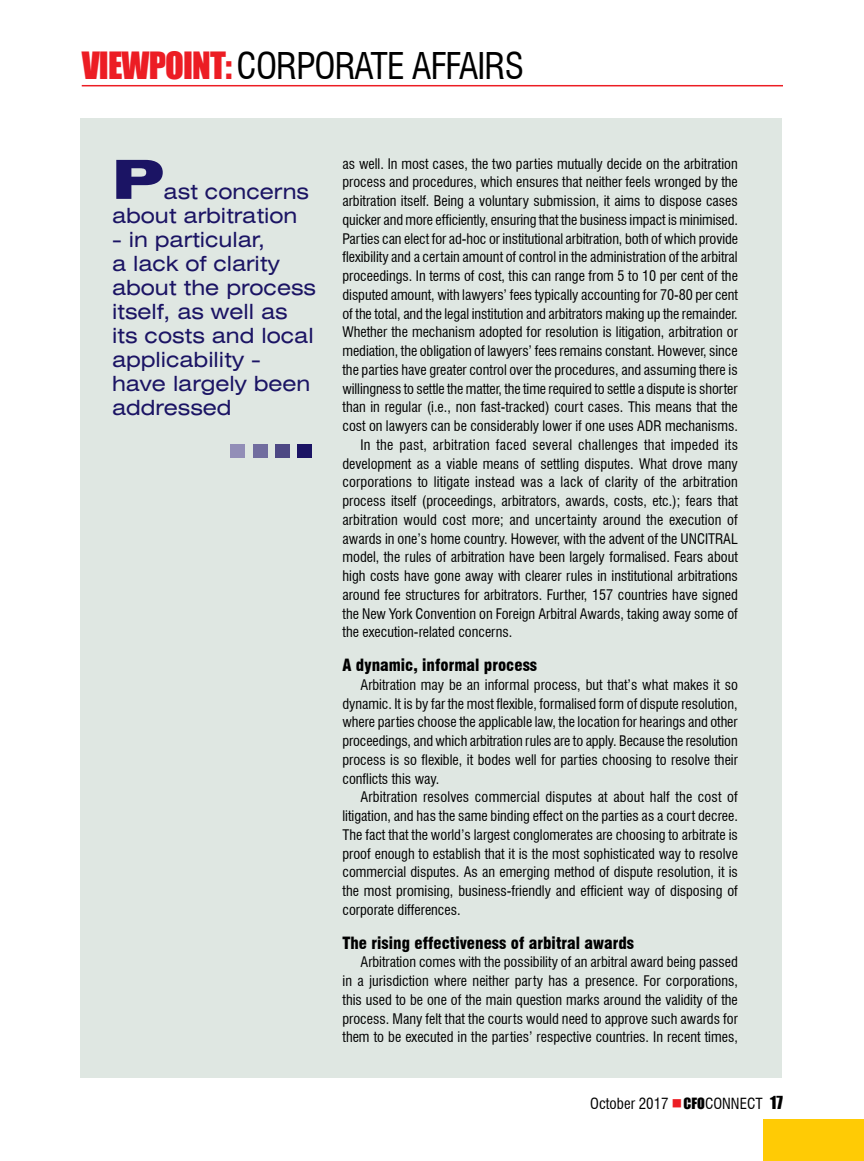
<style>
.page{position:relative;width:864px;height:1161px;background:#fff}
.page>*{position:absolute;margin:0;border:0;box-sizing:border-box;transform-origin:0 0}
.t1{font:900 expanded 54px "Swiss 721 BT";color:#1b1464}
.t2{font:condensed 36px "Swiss 721 BT";letter-spacing:-.025em;color:#000}
.t3{font:expanded 21px/24px "Swiss 721 BT";color:#1b1464}
.t4{font:900 condensed 16.5px "Swiss 721 BT";color:#000}
.t5{font:condensed 15px "Swiss 721 BT";color:#000}
.t6{font:condensed 14.25px/18.8px "Swiss 721 BT";color:#000;text-align:justify}
.t7{font:condensed 14.25px "Swiss 721 BT";letter-spacing:.02em;color:#000}
.s1{font-family:"Impact";font-stretch:normal;font-size:34.5px;color:#ec1d24}
.s2{font-family:"Impact";font-stretch:normal;font-size:14.25px}
.s3{font-family:"Impact";font-stretch:normal;font-size:16.5px}
</style>
<div class="page">
<hr style="left:82px;top:85px;width:701px;height:1px;background:#ec1d24">
<div style="left:763px;top:1119px;width:101px;height:42px;background:#ffcb05"></div>
<div style="left:80px;top:119px;width:702px;height:959px;background:#dfe7e2"></div>
<div style="left:253px;top:445px;width:15px;height:13px;background:#716d9f"></div>
<div style="left:275px;top:445px;width:15px;height:13px;background:#4d4884"></div>
<div style="left:298px;top:445px;width:14px;height:13px;background:#1b1464"></div>
<div style="left:230px;top:445px;width:15px;height:13px;background:#928eb7"></div>
<h2 class="t2" style="left:82px;top:44px;width:444px"><span class="s1">VIEWPOINT:</span> CORPORATE AFFAIRS</h2>
<h1 class="t1" style="left:112px;top:147px;width:53px">P</h1>
<h3 class="t3" style="left:112px;top:179px;width:198px;text-indent:52px">ast concerns about arbitration</h3>
<h3 class="t3" style="left:112px;top:227px;width:205px">- in particular,<br>a lack of clarity about the process itself, as well as its costs and local applicability - have largely been addressed</h3>
<p class="t6" style="left:342px;top:154px;width:397px">as well. In most cases, the two parties mutually decide on the arbitration</p>
<p class="t6" style="left:342px;top:173px;width:397px">process and procedures, which ensures that neither feels wronged by the</p>
<p class="t6" style="left:342px;top:191px;width:397px">arbitration itself. Being a voluntary submission, it aims to dispose cases</p>
<p class="t6" style="left:342px;top:210px;width:397px">quicker and more efficiently, ensuring that the business impact is minimised.</p>
<p class="t6" style="left:342px;top:229px;width:397px">Parties can elect for ad-hoc or institutional arbitration, both of which provide</p>
<p class="t6" style="left:342px;top:248px;width:397px">flexibility and a certain amount of control in the administration of the arbitral</p>
<p class="t6" style="left:342px;top:266px;width:397px">proceedings. In terms of cost, this can range from 5 to 10 per cent of the</p>
<p class="t6" style="left:342px;top:285px;width:397px">disputed amount, with lawyers’ fees typically accounting for 70-80 per cent</p>
<p class="t6" style="left:342px;top:304px;width:397px">of the total, and the legal institution and arbitrators making up the remainder.</p>
<p class="t6" style="left:342px;top:323px;width:397px">Whether the mechanism adopted for resolution is litigation, arbitration or</p>
<p class="t6" style="left:342px;top:342px;width:397px">mediation, the obligation of lawyers’ fees remains constant. However, since</p>
<p class="t6" style="left:342px;top:360px;width:397px">the parties have greater control over the procedures, and assuming there is</p>
<p class="t6" style="left:342px;top:379px;width:397px">willingness to settle the matter, the time required to settle a dispute is shorter</p>
<p class="t6" style="left:342px;top:398px;width:397px">than in regular (i.e., non fast-tracked) court cases. This means that the</p>
<p class="t6" style="left:342px;top:417px;width:397px">cost on lawyers can be considerably lower if one uses ADR mechanisms.</p>
<p class="t7" style="left:360px;top:436px;width:379px">In the past, arbitration faced several challenges that impeded its</p>
<p class="t6" style="left:342px;top:454px;width:397px">development as a viable means of settling disputes. What drove many</p>
<p class="t6" style="left:342px;top:473px;width:397px">corporations to litigate instead was a lack of clarity of the arbitration</p>
<p class="t6" style="left:342px;top:492px;width:397px">process itself (proceedings, arbitrators, awards, costs, etc.); fears that</p>
<p class="t6" style="left:342px;top:510px;width:397px">arbitration would cost more; and uncertainty around the execution of</p>
<p class="t6" style="left:342px;top:529px;width:397px">awards in one’s home country. However, with the advent of the UNCITRAL</p>
<p class="t6" style="left:342px;top:548px;width:397px">model, the rules of arbitration have been largely formalised. Fears about</p>
<p class="t6" style="left:342px;top:567px;width:397px">high costs have gone away with clearer rules in institutional arbitrations</p>
<p class="t6" style="left:342px;top:585px;width:397px">around fee structures for arbitrators. Further, 157 countries have signed</p>
<p class="t6" style="left:342px;top:604px;width:397px">the New York Convention on Foreign Arbitral Awards, taking away some of</p>
<p class="t6" style="left:342px;top:623px;width:171px">the execution-related concerns.</p>
<p class="t4" style="left:342px;top:655px;width:196px">A dynamic, informal process</p>
<p class="t6" style="left:342px;top:675px;width:397px;text-indent:18px">Arbitration may be an informal process, but that’s what makes it so dynamic. It is by far the most flexible, formalised form of dispute resolution, where parties choose the applicable law, the location for hearings and other proceedings, and which arbitration rules are to apply. Because the resolution process is so flexible, it bodes well for parties choosing to resolve their conflicts this way.</p>
<p class="t6" style="left:342px;top:788px;width:397px;text-indent:18px">Arbitration resolves commercial disputes at about half the cost of litigation, and has the same binding effect on the parties as a court decree.<br>The fact that the world’s largest conglomerates are choosing to arbitrate is proof enough to establish that it is the most sophisticated way to resolve commercial disputes. As an emerging method of dispute resolution, it is the most promising, business-friendly and efficient way of disposing of corporate differences.</p>
<p class="t4" style="left:342px;top:933px;width:293px">The rising effectiveness of arbitral awards</p>
<p class="t6" style="left:342px;top:953px;width:397px;text-indent:18px">Arbitration comes with the possibility of an arbitral award being passed in a jurisdiction where neither party has a presence. For corporations, this used to be one of the main question marks around the validity of the process. Many felt that the courts would need to approve such awards for them to be executed in the parties’ respective countries. In recent times,</p>
<p class="t5" style="left:590px;top:1095px;width:194px">October 2017 <span class="s2">CFO</span>CONNECT <span class="s3">17</span></p>
</div>
